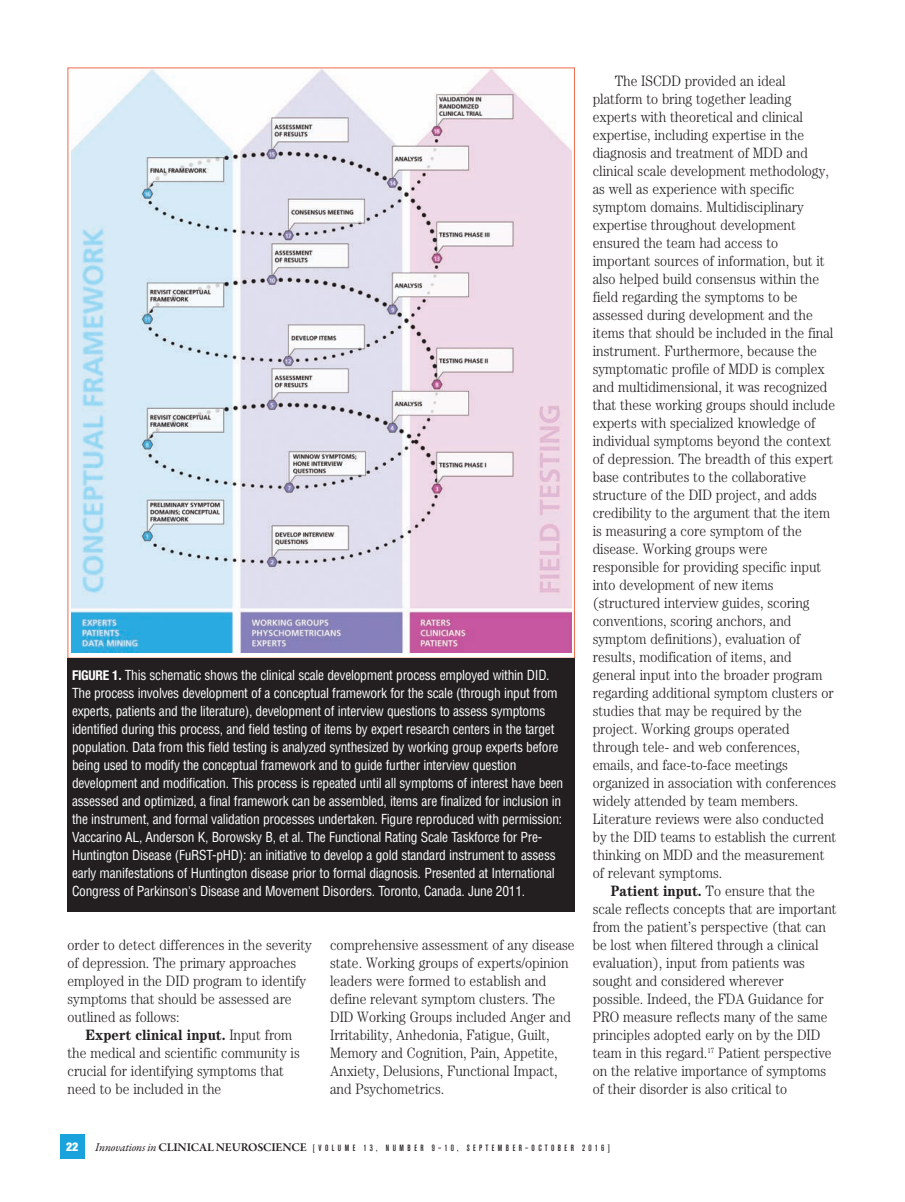
<style>
.page{position:relative;width:905px;height:1202px;background:#fff}
.page>*{position:absolute;margin:0;border:0;box-sizing:border-box;transform-origin:0 0}
.t1{font:300 15px/18px "Century Std";color:#231f20;scale:.9 1}
.t2{font:condensed 13.5px/18px "Helvetica";letter-spacing:-.02em;color:#fff}
.t3{font:900 condensed 12px "Helvetica Neue LT Std";color:#fff}
.t4{font:500 condensed 9px "Akzidenz Grotesk BE";letter-spacing:.39em;color:#231f20}
.s1{font-family:"Helvetica Neue LT Std";font-weight:700}
.s2{font-weight:700}
.s3{font-family:"Garamond Premr Pro";font-weight:400;font-style:italic;font-stretch:normal;font-size:12px}
.s4{font-family:"Garamond Premr Pro";font-weight:600;font-stretch:normal;font-size:12px}
</style>
<div class="page">
<div style="left:60px;top:1134px;width:24px;height:25px;background:#1aa2dc"></div>
<img style="left:71px;top:70px;width:500px;height:582px">
<div style="left:68px;top:658px;width:507px;height:254px;background:#231f20"></div>
<p class="t2" style="left:72px;top:666px;width:493px"><span class="s1">FIGURE 1.</span> This schematic shows the clinical scale development process employed within DID.<br>The process involves development of a conceptual framework for the scale (through input from experts, patients and the literature), development of interview questions to assess symptoms identified during this process, and field testing of items by expert research centers in the target population. Data from this field testing is analyzed synthesized by working group experts before being used to modify the conceptual framework and to guide further interview question development and modification. This process is repeated until all symptoms of interest have been assessed and optimized, a final framework can be assembled, items are finalized for inclusion in the instrument, and formal validation processes undertaken. Figure reproduced with permission:<br>Vaccarino AL, Anderson K, Borowsky B, et al. The Functional Rating Scale Taskforce for Pre-Huntington Disease (FuRST-pHD): an initiative to develop a gold standard instrument to assess early manifestations of Huntington disease prior to formal diagnosis. Presented at International Congress of Parkinson's Disease and Movement Disorders. Toronto, Canada. June 2011.</p>
<p class="t1" style="left:67px;top:937px;width:273px">order to detect differences in the severity of depression. The primary approaches employed in the DID program to identify symptoms that should be assessed are outlined as follows:</p>
<p class="t1" style="left:67px;top:1027px;width:260px;text-indent:18px"><span class="s2">Expert clinical input.</span> Input from the medical and scientific community is crucial for identifying symptoms that need to be included in the</p>
<p class="t1" style="left:330px;top:937px;width:273px">comprehensive assessment of any disease state. Working groups of experts/opinion leaders were formed to establish and define relevant symptom clusters. The DID Working Groups included Anger and Irritability, Anhedonia, Fatigue, Guilt, Memory and Cognition, Pain, Appetite, Anxiety, Delusions, Functional Impact, and Psychometrics.</p>
<p class="t1" style="left:592px;top:73px;width:272px;text-indent:22px">The ISCDD provided an ideal platform to bring together leading experts with theoretical and clinical expertise, including expertise in the diagnosis and treatment of MDD and clinical scale development methodology, as well as experience with specific symptom domains. Multidisciplinary expertise throughout development ensured the team had access to important sources of information, but it also helped build consensus within the field regarding the symptoms to be assessed during development and the items that should be included in the final instrument. Furthermore, because the symptomatic profile of MDD is complex and multidimensional, it was recognized that these working groups should include experts with specialized knowledge of individual symptoms beyond the context of depression. The breadth of this expert base contributes to the collaborative structure of the DID project, and adds credibility to the argument that the item is measuring a core symptom of the disease. Working groups were responsible for providing specific input into development of new items (structured interview guides, scoring conventions, scoring anchors, and symptom definitions), evaluation of results, modification of items, and general input into the broader program regarding additional symptom clusters or studies that may be required by the project. Working groups operated through tele- and web conferences, emails, and face-to-face meetings organized in association with conferences widely attended by team members.<br>Literature reviews were also conducted by the DID teams to establish the current thinking on MDD and the measurement of relevant symptoms.</p>
<p class="t1" style="left:592px;top:883px;width:272px;text-indent:18px"><span class="s2">Patient input.</span> To ensure that the scale reflects concepts that are important from the patient’s perspective (that can be lost when filtered through a clinical evaluation), input from patients was sought and considered wherever possible. Indeed, the FDA Guidance for PRO measure reflects many of the same principles adopted early on by the DID team in this regard.<sup>17</sup> Patient perspective on the relative importance of symptoms of their disorder is also critical to</p>
<p class="t3" style="left:66px;top:1142px;width:14px">22</p>
<p class="t4" style="left:95px;top:1144px;width:516px"><span class="s3">Innovations in</span><span class="s4">CLINICAL NEUROSCIENCE</span> [VOLUME 13, NUMBER 9–10, SEPTEMBER–OCTOBER 2016]</p>
</div>
